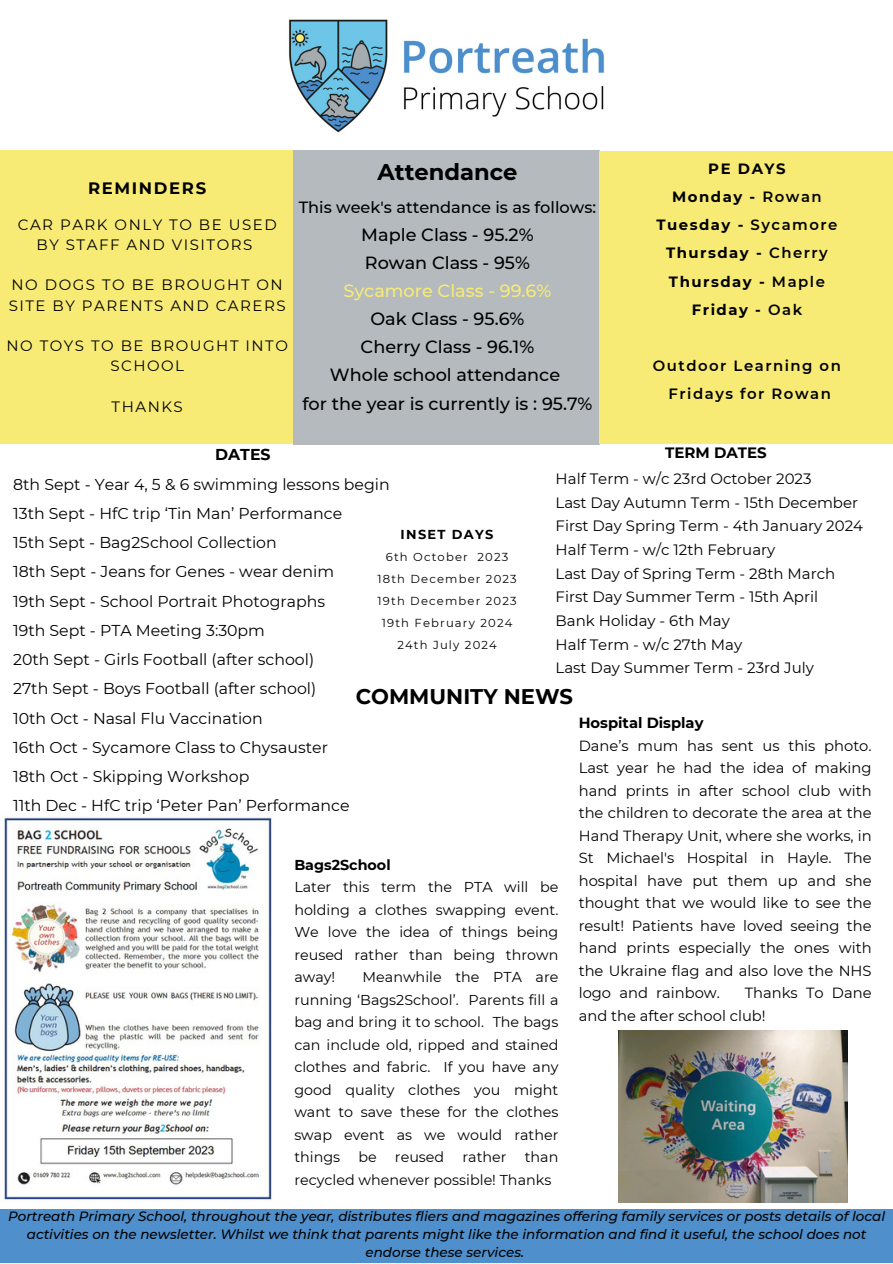
<style>
.page{position:relative;width:893px;height:1264px;background:#fff}
.page>*{position:absolute;margin:0;border:0;box-sizing:border-box;transform-origin:0 0}
.t1{font:700 22.65px "Montserrat";color:#000}
.t2{font:700 21.15px "Montserrat";color:#000}
.t3{font:500 17.7px "Montserrat";color:#000}
.t4{font:500 17.7px "Montserrat";color:#f7eb75}
.t5{font:500 17.55px "Montserrat";color:#000}
.t6{font:700 16.5px "Montserrat";letter-spacing:.1em;color:#000}
.t7{font:500 16.2px "Montserrat";color:#000}
.t8{font:15.75px "Montserrat";color:#000}
.t9{font:700 15.75px "Montserrat";color:#000}
.t10{font:15px "Montserrat";color:#000}
.t11{font:15px/20.2px "Montserrat";letter-spacing:.1em;color:#000;text-align:center}
.t12{font:700 15px "Montserrat";color:#000}
.t13{font:700 14.85px "Montserrat";letter-spacing:.1em;color:#000}
.t14{font:600 14.85px "Montserrat";letter-spacing:.1em;color:#000}
.t15{font:14.7px/22.5px "Montserrat";color:#000;text-align:justify}
.t16{font:700 14.7px "Montserrat";color:#000}
.t17{font:14.25px/22.5px "Montserrat";color:#000;text-align:justify}
.t18{font:700 14.25px "Montserrat";color:#000}
.t19{font:italic 500 13.5px/18px "Montserrat";color:#000;text-align:center}
.t20{font:700 12.9px "Montserrat";letter-spacing:.1em;color:#000}
.t21{font:11.55px "Montserrat";letter-spacing:.1em;color:#000}
.s1{font-weight:600}
</style>
<div class="page">
<img style="left:288px;top:19px;width:316px;height:114px">
<div style="left:0;top:1209px;width:892px;height:53px;background:#4e8fcc"></div>
<div style="left:0;top:150px;width:294px;height:293px;background:#f7eb75"></div>
<div style="left:293px;top:150px;width:307px;height:294px;background:#b4babd"></div>
<div style="left:600px;top:151px;width:292px;height:292px;background:#f7eb75"></div>
<img style="left:4px;top:817px;width:268px;height:383px">
<img style="left:618px;top:1030px;width:229px;height:172px">
<p class="t6" style="left:88px;top:178px;width:120px">REMINDERS</p>
<p class="t11" style="left:18px;top:214px;width:260px">CAR PARK ONLY TO BE USED<br>BY STAFF AND VISITORS</p>
<p class="t11" style="left:9px;top:275px;width:278px;text-align:left">NO DOGS TO BE BROUGHT ON<br>SITE BY PARENTS AND CARERS</p>
<p class="t11" style="left:6px;top:336px;width:283px">NO TOYS TO BE BROUGHT INTO<br>SCHOOL</p>
<p class="t10" style="left:112px;top:397px;width:73px">THANKS</p>
<p class="t1" style="left:377px;top:158px;width:141px">Attendance</p>
<p class="t7" style="left:299px;top:197px;width:299px">This week's attendance is as follows:</p>
<p class="t3" style="left:361px;top:224px;width:174px">Maple Class - 95.2%</p>
<p class="t5" style="left:365px;top:252px;width:166px">Rowan Class - 95%</p>
<p class="t4" style="left:343px;top:280px;width:209px">Sycamore Class - 99.6%</p>
<p class="t3" style="left:370px;top:308px;width:155px">Oak Class - 95.6%</p>
<p class="t5" style="left:360px;top:336px;width:175px">Cherry Class - 96.1%</p>
<p class="t3" style="left:330px;top:364px;width:232px">Whole school attendance</p>
<p class="t3" style="left:302px;top:392px;width:291px">for the year is currently is : 95.7%</p>
<p class="t13" style="left:708px;top:159px;width:79px">PE DAYS</p>
<p class="t13" style="left:672px;top:187px;width:151px">Monday - <span class="s1">Rowan</span></p>
<p class="t13" style="left:656px;top:216px;width:182px">Tuesday - <span class="s1">Sycamore</span></p>
<p class="t13" style="left:666px;top:244px;width:163px">Thursday - <span class="s1">Cherry</span></p>
<p class="t13" style="left:669px;top:272px;width:157px">Thursday - <span class="s1">Maple</span></p>
<p class="t13" style="left:691px;top:300px;width:112px">Friday - <span class="s1">Oak</span></p>
<p class="t14" style="left:653px;top:357px;width:189px">Outdoor Learning on</p>
<p class="t14" style="left:668px;top:385px;width:164px">Fridays for Rowan</p>
<p class="t12" style="left:665px;top:444px;width:103px">TERM DATES</p>
<p class="t10" style="left:555px;top:469px;width:257px">Half Term - w/c 23rd October 2023</p>
<p class="t10" style="left:555px;top:493px;width:304px">Last Day Autumn Term - 15th December</p>
<p class="t10" style="left:555px;top:517px;width:309px">First Day Spring Term - 4th January 2024</p>
<p class="t10" style="left:555px;top:540px;width:221px">Half Term - w/c 12th February</p>
<p class="t10" style="left:555px;top:564px;width:281px">Last Day of Spring Term - 28th March</p>
<p class="t10" style="left:555px;top:588px;width:264px">First Day Summer Term - 15th April</p>
<p class="t10" style="left:555px;top:611px;width:176px">Bank Holiday - 6th May</p>
<p class="t10" style="left:555px;top:635px;width:188px">Half Term - w/c 27th May</p>
<p class="t10" style="left:555px;top:658px;width:260px">Last Day Summer Term - 23rd July</p>
<p class="t9" style="left:215px;top:445px;width:57px">DATES</p>
<p class="t8" style="left:13px;top:474px;width:378px">8th Sept - Year 4, 5 &amp; 6 swimming lessons begin</p>
<p class="t8" style="left:13px;top:503px;width:330px">13th Sept - HfC trip ‘Tin Man’ Performance</p>
<p class="t8" style="left:13px;top:533px;width:265px">15th Sept - Bag2School Collection</p>
<p class="t8" style="left:13px;top:562px;width:322px">18th Sept - Jeans for Genes - wear denim</p>
<p class="t8" style="left:13px;top:591px;width:313px">19th Sept - School Portrait Photographs</p>
<p class="t8" style="left:13px;top:620px;width:253px">19th Sept - PTA Meeting 3:30pm</p>
<p class="t8" style="left:13px;top:649px;width:302px">20th Sept - Girls Football (after school)</p>
<p class="t8" style="left:13px;top:679px;width:305px">27th Sept - Boys Football (after school)</p>
<p class="t8" style="left:13px;top:708px;width:251px">10th Oct - Nasal Flu Vaccination</p>
<p class="t8" style="left:13px;top:737px;width:316px">16th Oct - Sycamore Class to Chysauster</p>
<p class="t8" style="left:13px;top:766px;width:238px">18th Oct - Skipping Workshop</p>
<p class="t8" style="left:13px;top:796px;width:338px">11th Dec - HfC trip ‘Peter Pan’ Performance</p>
<p class="t20" style="left:400px;top:527px;width:94px">INSET DAYS</p>
<p class="t21" style="left:386px;top:550px;width:124px">6th October 2023</p>
<p class="t21" style="left:377px;top:572px;width:141px">18th December 2023</p>
<p class="t21" style="left:377px;top:594px;width:140px">19th December 2023</p>
<p class="t21" style="left:382px;top:615px;width:132px">19th February 2024</p>
<p class="t21" style="left:397px;top:637px;width:101px">24th July 2024</p>
<p class="t2" style="left:355px;top:683px;width:219px">COMMUNITY NEWS</p>
<p class="t16" style="left:578px;top:714px;width:126px">Hospital Display</p>
<p class="t15" style="left:578px;top:734px;width:294px">Dane’s mum has sent us this photo.<br>Last year he had the idea of making hand prints in after school club with the children to decorate the area at the Hand Therapy Unit, where she works, in St Michael's Hospital in Hayle. The hospital have put them up and she thought that we would like to see the result! Patients have loved seeing the hand prints especially the ones with the Ukraine flag and also love the NHS logo and rainbow.</p>
<p class="t18" style="left:294px;top:856px;width:98px">Bags2School</p>
<p class="t17" style="left:294px;top:876px;width:265px">Later this term the PTA will be holding a clothes swapping event.<br>We love the idea of things being reused rather than being thrown away!</p>
<p class="t17" style="left:294px;top:966px;width:265px;text-indent:68px">Meanwhile the PTA are running ‘Bags2School’. Parents fill a bag and bring it to school. The bags can include old, ripped and stained clothes and fabric. If you have any good quality clothes you might want to save these for the clothes swap event as we would rather things</p>
<p class="t15" style="left:578px;top:981px;width:294px;text-indent:166px">Thanks To Dane and the after school club!</p>
<p class="t17" style="left:294px;top:1145px;width:265px;text-indent:230px">than recycled whenever possible! Thanks</p>
<p class="t17" style="left:358px;top:1145px;width:20px">be</p>
<p class="t17" style="left:395px;top:1145px;width:51px">reused</p>
<p class="t17" style="left:462px;top:1145px;width:46px">rather</p>
<p class="t19" style="left:8px;top:1207px;width:878px">Portreath Primary School, throughout the year, distributes fliers and magazines offering family services or posts details of local activities on the newsletter. Whilst we think that parents might like the information and find it useful, the school does not endorse these services.</p>
</div>
